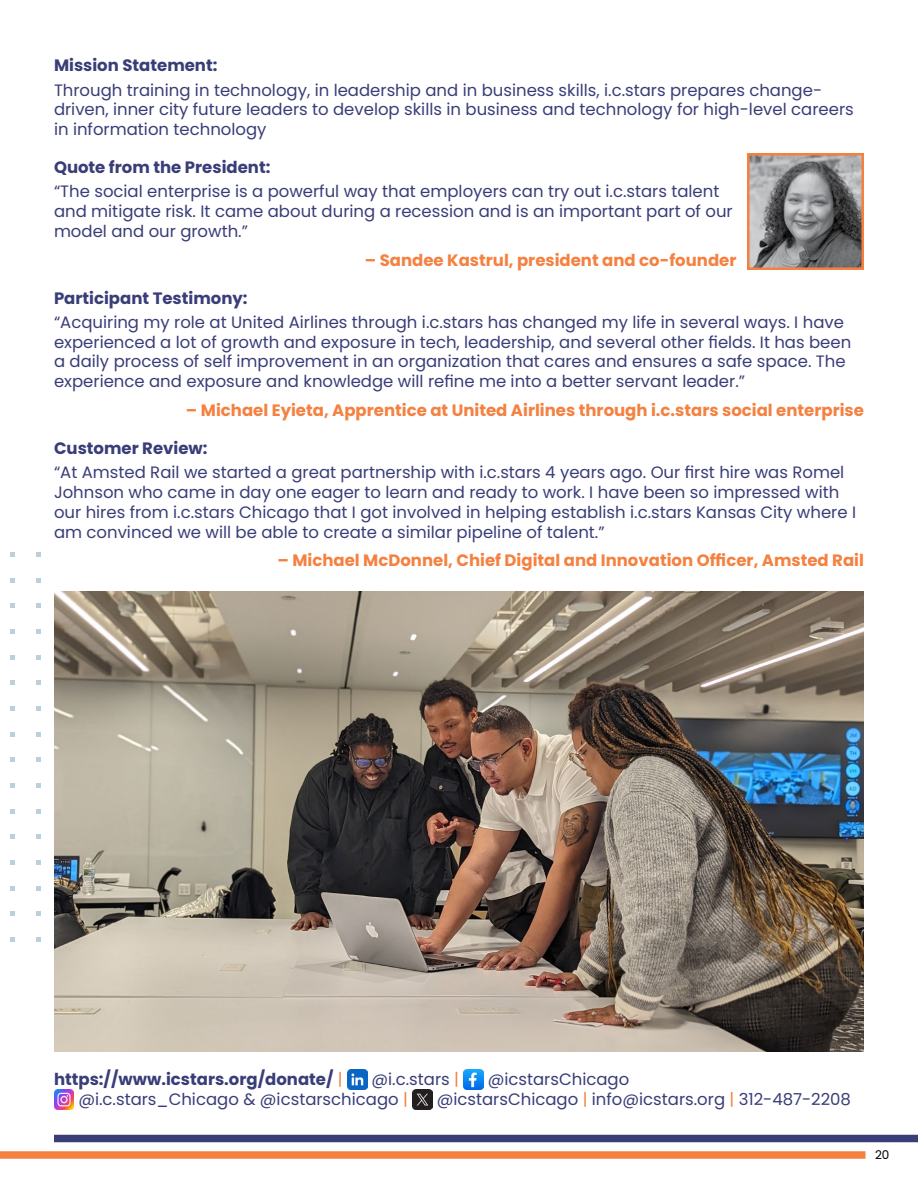
<style>
.page{position:relative;width:918px;height:1188px;background:#fff}
.page>*{position:absolute;margin:0;border:0;box-sizing:border-box;transform-origin:0 0}
.Copy{font:16.5px/19.8px "Poppins";color:#393d78}
.Byline{font:700 16.5px "Poppins";color:#f58141}
.Subhead_2{font:700 16.5px "Poppins";color:#393d78}
.Copy-2{font:700 16.5px "Poppins";color:#393d78}
.t1{font:12px "Poppins";color:#000}
.s1{font-weight:400;color:#f58141}
.s2{color:#f58141}
</style>
<div class="page">
<div style="left:0;top:1151px;width:866px;height:8px;background:#f58141"></div>
<div style="left:54px;top:1135px;width:864px;height:7px;background:#393d78"></div>
<svg style="left:10px;top:552px;width:5px;height:5px"></svg>
<svg style="left:36px;top:552px;width:4px;height:5px"></svg>
<svg style="left:10px;top:578px;width:5px;height:4px"></svg>
<svg style="left:10px;top:603px;width:5px;height:5px"></svg>
<svg style="left:10px;top:629px;width:5px;height:5px"></svg>
<svg style="left:10px;top:655px;width:5px;height:5px"></svg>
<svg style="left:10px;top:680px;width:5px;height:5px"></svg>
<svg style="left:10px;top:706px;width:5px;height:5px"></svg>
<svg style="left:10px;top:732px;width:5px;height:5px"></svg>
<svg style="left:10px;top:757px;width:5px;height:5px"></svg>
<svg style="left:10px;top:783px;width:5px;height:5px"></svg>
<svg style="left:10px;top:809px;width:5px;height:5px"></svg>
<svg style="left:10px;top:834px;width:5px;height:5px"></svg>
<svg style="left:10px;top:860px;width:5px;height:5px"></svg>
<svg style="left:10px;top:886px;width:5px;height:5px"></svg>
<svg style="left:10px;top:912px;width:5px;height:4px"></svg>
<svg style="left:10px;top:937px;width:5px;height:5px"></svg>
<svg style="left:36px;top:578px;width:4px;height:4px"></svg>
<svg style="left:36px;top:603px;width:4px;height:5px"></svg>
<svg style="left:36px;top:629px;width:4px;height:5px"></svg>
<svg style="left:36px;top:655px;width:4px;height:5px"></svg>
<svg style="left:36px;top:680px;width:4px;height:5px"></svg>
<svg style="left:36px;top:706px;width:4px;height:5px"></svg>
<svg style="left:36px;top:732px;width:4px;height:5px"></svg>
<svg style="left:36px;top:757px;width:4px;height:5px"></svg>
<svg style="left:36px;top:783px;width:4px;height:5px"></svg>
<svg style="left:36px;top:809px;width:4px;height:5px"></svg>
<svg style="left:36px;top:834px;width:4px;height:5px"></svg>
<svg style="left:36px;top:860px;width:4px;height:5px"></svg>
<svg style="left:36px;top:886px;width:4px;height:5px"></svg>
<svg style="left:36px;top:912px;width:4px;height:4px"></svg>
<svg style="left:36px;top:937px;width:4px;height:5px"></svg>
<img style="left:751px;top:157px;width:109px;height:109px">
<div style="left:747px;top:153px;width:117px;height:117px;border:3px solid #f58141"></div>
<img style="left:347px;top:1070px;width:20px;height:20px">
<img style="left:463px;top:1070px;width:20px;height:20px">
<img style="left:54px;top:1090px;width:20px;height:20px">
<img style="left:412px;top:1090px;width:20px;height:20px">
<img style="left:54px;top:591px;width:810px;height:461px">
<p class="Subhead_2" style="left:54px;top:56px;width:165px">Mission Statement:</p>
<p class="Copy" style="left:54px;top:80px;width:801px">Through training in technology, in leadership and in business skills, i.c.stars prepares change&shy;driven, inner city future leaders to develop skills in business and technology for high-level careers in information technology</p>
<p class="Subhead_2" style="left:54px;top:158px;width:218px">Quote from the President:</p>
<p class="Copy" style="left:54px;top:182px;width:680px">“The social enterprise is a powerful way that employers can try out i.c.stars talent and mitigate risk. It came about during a recession and is an important part of our model and our growth.”</p>
<p class="Byline" style="left:365px;top:250px;width:373px">– Sandee Kastrul, president and co-founder</p>
<p class="Subhead_2" style="left:54px;top:288px;width:195px">Participant Testimony:</p>
<p class="Copy" style="left:54px;top:312px;width:799px">“Acquiring my role at United Airlines through i.c.stars has changed my life in several ways. I have experienced a lot of growth and exposure in tech, leadership, and several other fields. It has been a daily process of self improvement in an organization that cares and ensures a safe space. The experience and exposure and knowledge will refine me into a better servant leader.”</p>
<p class="Byline" style="left:186px;top:401px;width:680px">– Michael Eyieta, Apprentice at United Airlines through i.c.stars social enterprise</p>
<p class="Subhead_2" style="left:54px;top:438px;width:155px">Customer Review:</p>
<p class="Copy" style="left:54px;top:463px;width:804px">“At Amsted Rail we started a great partnership with i.c.stars 4 years ago. Our first hire was Romel Johnson who came in day one eager to learn and ready to work. I have been so impressed with our hires from i.c.stars Chicago that I got involved in helping establish i.c.stars Kansas City where I am convinced we will be able to create a similar pipeline of talent.”</p>
<p class="Byline" style="left:278px;top:551px;width:588px">– Michael McDonnel, Chief Digital and Innovation Officer, Amsted Rail</p>
<p class="Copy-2" style="left:54px;top:1070px;width:290px">https://www.icstars.org/donate/ <span class="s1">|</span></p>
<p class="Copy" style="left:372px;top:1070px;width:89px">@i.c.stars <span class="s2">|</span></p>
<p class="Copy" style="left:488px;top:1070px;width:143px">@icstarsChicago</p>
<p class="Copy" style="left:78px;top:1090px;width:331px">@i.c.stars_Chicago &amp; @icstarschicago <span class="s2">|</span></p>
<p class="Copy" style="left:437px;top:1090px;width:416px">@icstarsChicago <span class="s2">|</span> info@icstars.org <span class="s2">|</span> 312-487-2208</p>
<p class="t1" style="left:875px;top:1148px;width:16px">20</p>
</div>
